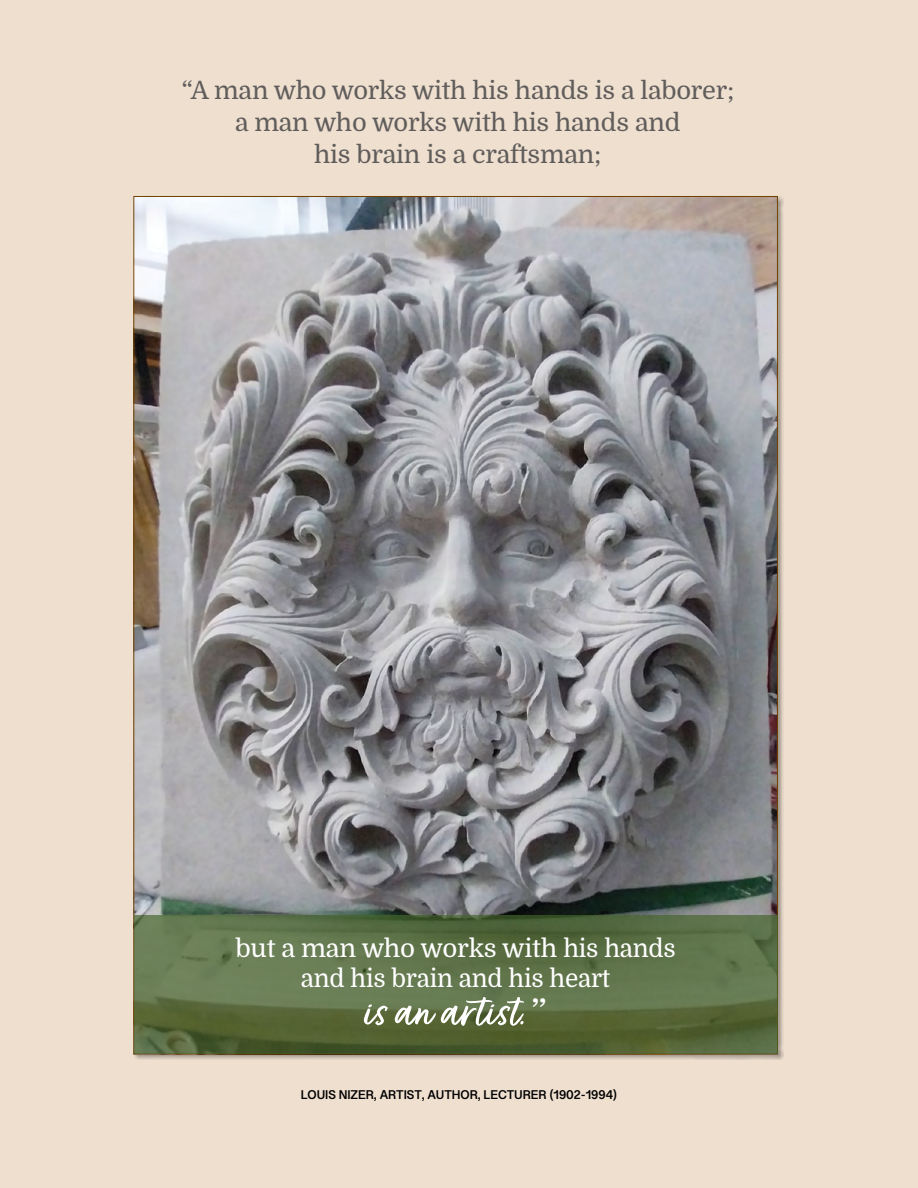
<style>
.page{position:relative;width:918px;height:1188px;background:#eedfcf}
.page>*{position:absolute;margin:0;border:0;box-sizing:border-box;transform-origin:0 0}
.t1{font:54px "Fave Script Pro";letter-spacing:.01em;color:#fff;scale:1.1 1}
.t2{font:25.5px/30px "Domine";letter-spacing:-.01em;color:#fff;text-align:center}
.t3{font:25.05px/31.7px "Domine";letter-spacing:-.01em;color:#414042;text-align:center}
.t4{font:700 12.9px "Grantha Sangam MN";letter-spacing:-.005em;color:#000}
.s1{font-family:"Domine";font-size:33px}
</style>
<div class="page">
<img style="left:136px;top:198px;width:640px;height:717px">
<svg style="left:134px;top:915px;width:644px;height:138px;background:#5b6e44"></svg>
<p class="t3" style="left:181px;top:75px;width:555px">“A man who works with his hands is a laborer; a man who works with his hands and<br>his brain is a craftsman;</p>
<p class="t2" style="left:235px;top:934px;width:442px">but a man who works with his hands and his brain and his heart</p>
<h1 class="t1" style="left:365px;top:981px;width:166px">is an artist.<span class="s1">”</span></h1>
<p class="t4" style="left:301px;top:1087px;width:318px">LOUIS NIZER, ARTIST, AUTHOR, LECTURER (1902-1994)</p>
</div>
